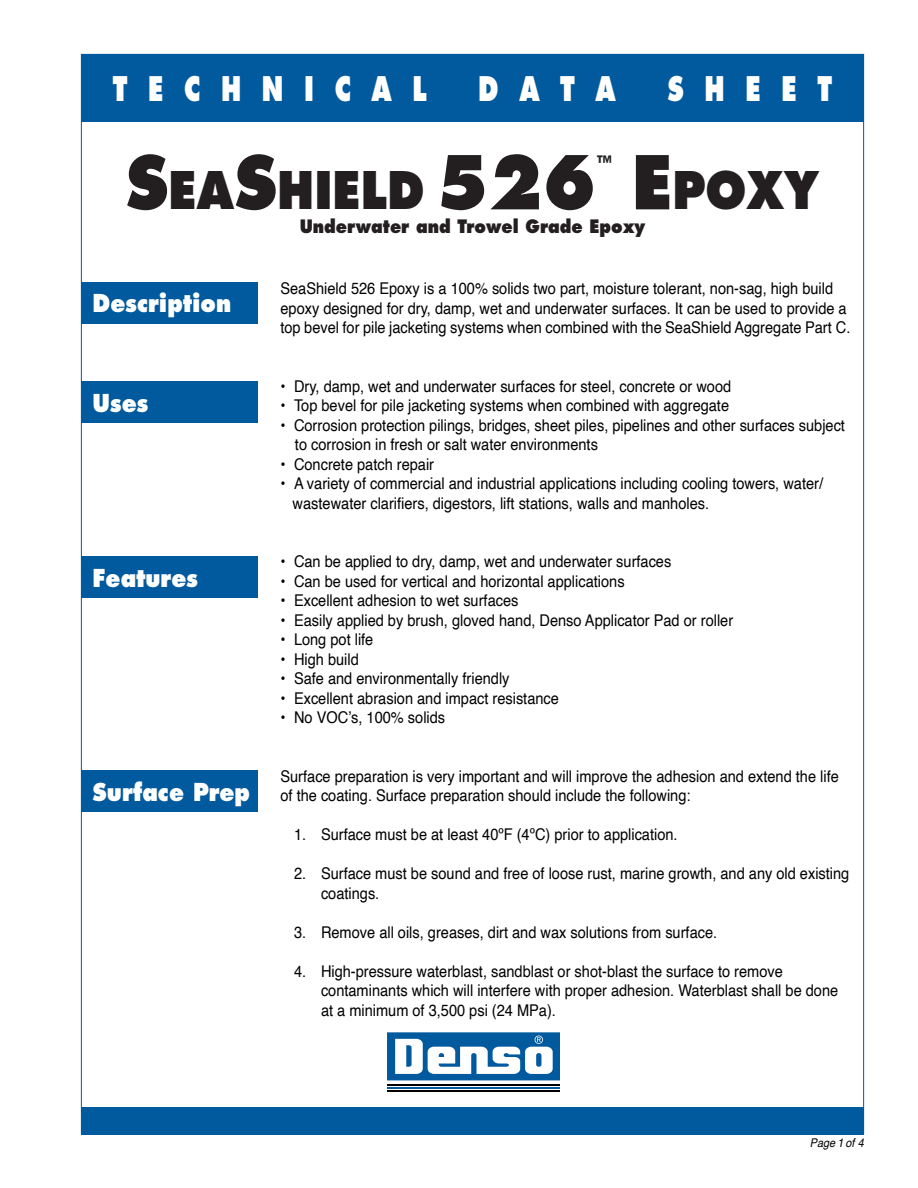
<style>
.page{position:relative;width:918px;height:1188px;background:#fff}
.page>*{position:absolute;margin:0;border:0;box-sizing:border-box;transform-origin:0 0}
.Headline{font:800 50.4px "Futura";color:#231f20;scale:.9 1}
.t1{font:800 33px "Futura";color:#fff;scale:.75 1}
.Subhead_1{font:800 24px "Futura";color:#fff;scale:.9 1}
.Headline-2{font:800 18px "Futura";color:#231f20;scale:.9 1}
.Body_text{font:16.2px/19.5px "Helvetica";color:#000;scale:.9 1}
.Body_text-2{font:italic 12px "Helvetica";color:#000;scale:.9 1}
.s1{font-size:72px}
</style>
<div class="page">
<div style="left:81px;top:54px;width:783px;height:68px;background:#015a9d"></div>
<div style="left:81px;top:1107px;width:783px;height:27px;background:#015a9d"></div>
<svg style="left:387px;top:1080px;width:173px;height:6px"></svg>
<hr style="left:387px;top:1084px;width:173px;height:1px;background:#000001">
<hr style="left:387px;top:1087px;width:173px;height:2px;background:#015a9d">
<hr style="left:387px;top:1090px;width:173px;height:2px;background:#000001">
<svg style="left:387px;top:1032px;width:173px;height:48px"></svg>
<div style="left:81px;top:282px;width:176px;height:42px;background:#015a9d"></div>
<div style="left:81px;top:381px;width:176px;height:42px;background:#015a9d"></div>
<div style="left:81px;top:556px;width:176px;height:42px;background:#015a9d"></div>
<div style="left:81px;top:770px;width:176px;height:42px;background:#015a9d"></div>
<h2 class="t1" style="left:113px;top:69px;width:420px">T E C H N I C A L</h2>
<h2 class="t1" style="left:478px;top:69px;width:185px">D A T A</h2>
<h2 class="t1" style="left:668px;top:69px;width:221px">S H E E T</h2>
<p class="Headline" style="left:126px;top:159px;width:525px"><span class="s1">S</span>EA<span class="s1">S</span>HIELD <span class="s1">526</span></p>
<p class="Headline-2" style="left:597px;top:151px;width:19px">™</p>
<p class="Headline" style="left:632px;top:159px;width:210px"><span class="s1">E</span> POXY</p>
<p class="Headline-2" style="left:300px;top:216px;width:385px">Underwater and Trowel Grade Epoxy</p>
<p class="Subhead_1" style="left:93px;top:289px;width:156px">Description</p>
<p class="Subhead_1" style="left:93px;top:388px;width:63px">Uses</p>
<p class="Subhead_1" style="left:93px;top:563px;width:119px">Features</p>
<p class="Subhead_1" style="left:93px;top:777px;width:176px">Surface Prep</p>
<p class="Body_text" style="left:280px;top:279px;width:635px">SeaShield 526 Epoxy is a 100% solids two part, moisture tolerant, non-sag, high build epoxy designed for dry, damp, wet and underwater surfaces. It can be used to provide a top bevel for pile jacketing systems when combined with the SeaShield Aggregate Part C.</p>
<p class="Body_text" style="left:280px;top:377px;width:502px">• Dry, damp, wet and underwater surfaces for steel, concrete or wood</p>
<p class="Body_text" style="left:280px;top:396px;width:500px">• Top bevel for pile jacketing systems when combined with aggregate</p>
<p class="Body_text" style="left:280px;top:416px;width:629px">• Corrosion protection pilings, bridges, sheet piles, pipelines and other surfaces subject</p>
<p class="Body_text" style="left:295px;top:435px;width:338px">to corrosion in fresh or salt water environments</p>
<p class="Body_text" style="left:280px;top:455px;width:172px">• Concrete patch repair</p>
<p class="Body_text" style="left:280px;top:474px;width:604px">• A variety of commercial and industrial applications including cooling towers, water/</p>
<p class="Body_text" style="left:293px;top:494px;width:464px">wastewater clarifiers, digestors, lift stations, walls and manholes.</p>
<p class="Body_text" style="left:280px;top:552px;width:436px">• Can be applied to dry, damp, wet and underwater surfaces</p>
<p class="Body_text" style="left:280px;top:572px;width:384px">• Can be used for vertical and horizontal applications</p>
<p class="Body_text" style="left:280px;top:591px;width:266px">• Excellent adhesion to wet surfaces</p>
<p class="Body_text" style="left:280px;top:611px;width:505px">• Easily applied by brush, gloved hand, Denso Applicator Pad or roller</p>
<p class="Body_text" style="left:280px;top:630px;width:105px">• Long pot life</p>
<p class="Body_text" style="left:280px;top:650px;width:89px">• High build</p>
<p class="Body_text" style="left:280px;top:669px;width:256px">• Safe and environmentally friendly</p>
<p class="Body_text" style="left:280px;top:689px;width:311px">• Excellent abrasion and impact resistance</p>
<p class="Body_text" style="left:280px;top:708px;width:185px">• No VOC’s, 100% solids</p>
<p class="Body_text" style="left:280px;top:767px;width:622px">Surface preparation is very important and will improve the adhesion and extend the life of the coating. Surface preparation should include the following:</p>
<p class="Body_text" style="left:294px;top:825px;width:428px">1. Surface must be at least 40ºF (4ºC) prior to application.</p>
<p class="Body_text" style="left:321px;top:864px;width:589px;text-indent:-27px">2. Surface must be sound and free of loose rust, marine growth, and any old existing coatings.</p>
<p class="Body_text" style="left:294px;top:923px;width:472px">3. Remove all oils, greases, dirt and wax solutions from surface.</p>
<p class="Body_text" style="left:321px;top:962px;width:576px;text-indent:-27px">4. High-pressure waterblast, sandblast or shot-blast the surface to remove contaminants which will interfere with proper adhesion. Waterblast shall be done at a minimum of 3,500 psi (24 MPa).</p>
<p class="Body_text-2" style="left:810px;top:1134px;width:62px">Page 1 of 4</p>
</div>
